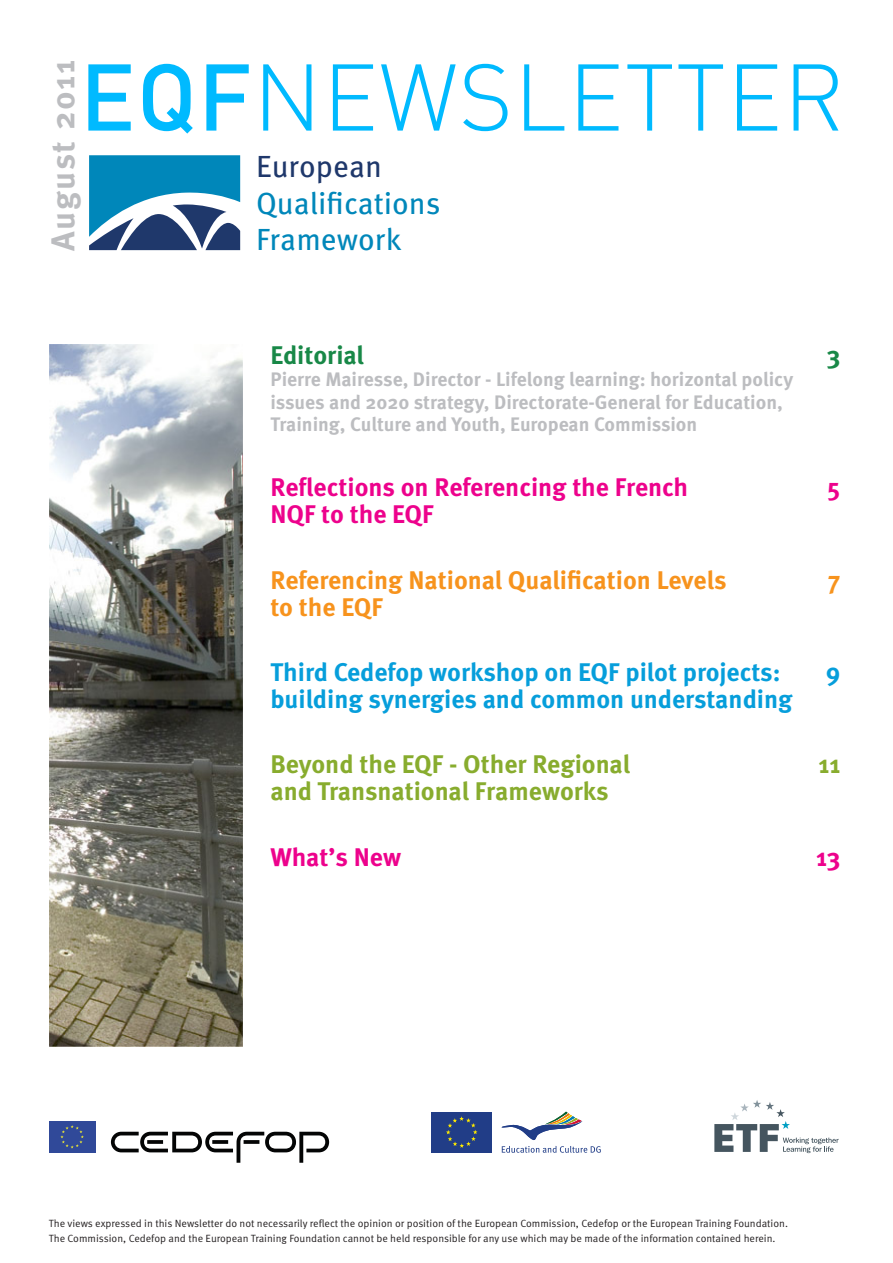
<style>
.page{position:relative;width:893px;height:1263px;background:#fff}
.page>*{position:absolute;margin:0;border:0;box-sizing:border-box;transform-origin:0 0}
.t1{font:300 93px "DIN Pro";letter-spacing:.01em;color:#00baff}
.t2{font:700 33px "Meta Pro";letter-spacing:.05em;color:#bcbdc0}
.t3{font:30.6px/36.8px "Meta Pro";color:#0087ba}
.t4{font:30.6px "Meta Pro";color:#1f386b}
.Contents_1{font:700 25.5px "Meta Pro";color:#069edb}
.Contents_1-2{font:700 25.5px "Meta Pro";color:#ed028c}
.Contents_1-3{font:700 25.5px "Meta Pro";color:#88ac2e}
.Contents_1-4{font:700 25.5px "Meta Pro";color:#f7931d}
.Contents_1-5{font:700 25.5px "Meta Pro";letter-spacing:-.005em;color:#188847}
.Contents_2{font:700 19.5px/22.5px "Meta Pro";color:#bcbdc0}
.t5{font:10.5px/15px "Meta Pro";color:#231f20}
.s1{font-weight:500}
</style>
<div class="page">
<svg style="left:89px;top:155px;width:151px;height:95px"></svg>
<div style="left:431px;top:1112px;width:61px;height:40px;background:#213d87"></div>
<svg style="left:446px;top:1116px;width:31px;height:32px"></svg>
<svg style="left:501px;top:1112px;width:100px;height:41px"></svg>
<img style="left:49px;top:345px;width:193px;height:701px">
<svg style="left:714px;top:1100px;width:125px;height:53px"></svg>
<div style="left:49px;top:1121px;width:46px;height:31px;background:#304999"></div>
<svg style="left:60px;top:1125px;width:24px;height:23px"></svg>
<svg style="left:111px;top:1132px;width:218px;height:31px"></svg>
<p class="t2" style="left:42px;top:251px;width:193px;rotate:-90deg">August 2011</p>
<p class="t1" style="left:80px;top:34px;width:766px"><span class="s1">EQF</span>NEWSLETTER</p>
<h3 class="t4" style="left:256px;top:147px;width:127px">European</h3>
<h3 class="t3" style="left:256px;top:186px;width:186px">Qualifications<br>Framework</h3>
<p class="Contents_1-5" style="left:270px;top:339px;width:95px">Editorial</p>
<p class="Contents_1-5" style="left:826px;top:339px;width:15px">3</p>
<p class="Contents_2" style="left:270px;top:369px;width:524px">Pierre Mairesse, Director - Lifelong learning: horizontal policy issues and 2020 strategy, Directorate-General for Education,<br>Training, Culture and Youth, European Commission</p>
<p class="Contents_1-2" style="left:270px;top:471px;width:419px">Reflections on Referencing the French</p>
<p class="Contents_1-2" style="left:827px;top:471px;width:15px">5</p>
<p class="Contents_1-2" style="left:270px;top:498px;width:165px">NQF to the EQF</p>
<p class="Contents_1-4" style="left:270px;top:564px;width:458px">Referencing National Qualification Levels</p>
<p class="Contents_1-4" style="left:828px;top:564px;width:14px">7</p>
<p class="Contents_1-4" style="left:270px;top:591px;width:114px">to the EQF</p>
<p class="Contents_1" style="left:270px;top:656px;width:512px">Third Cedefop workshop on EQF pilot projects:</p>
<p class="Contents_1" style="left:826px;top:656px;width:16px">9</p>
<p class="Contents_1" style="left:270px;top:683px;width:524px">building synergies and common understanding</p>
<p class="Contents_1-3" style="left:270px;top:748px;width:361px">Beyond the EQF - Other Regional</p>
<p class="Contents_1-3" style="left:818px;top:748px;width:24px">11</p>
<p class="Contents_1-3" style="left:270px;top:775px;width:340px">and Transnational Frameworks</p>
<p class="Contents_1-2" style="left:270px;top:840px;width:132px">What’s New</p>
<p class="Contents_1-2" style="left:816px;top:840px;width:26px">13</p>
<p class="t5" style="left:49px;top:1216px;width:741px">The views expressed in this Newsletter do not necessarily reflect the opinion or position of the European Commission, Cedefop or the European Training Foundation.<br>The Commission, Cedefop and the European Training Foundation cannot be held responsible for any use which may be made of the information contained herein.</p>
</div>
